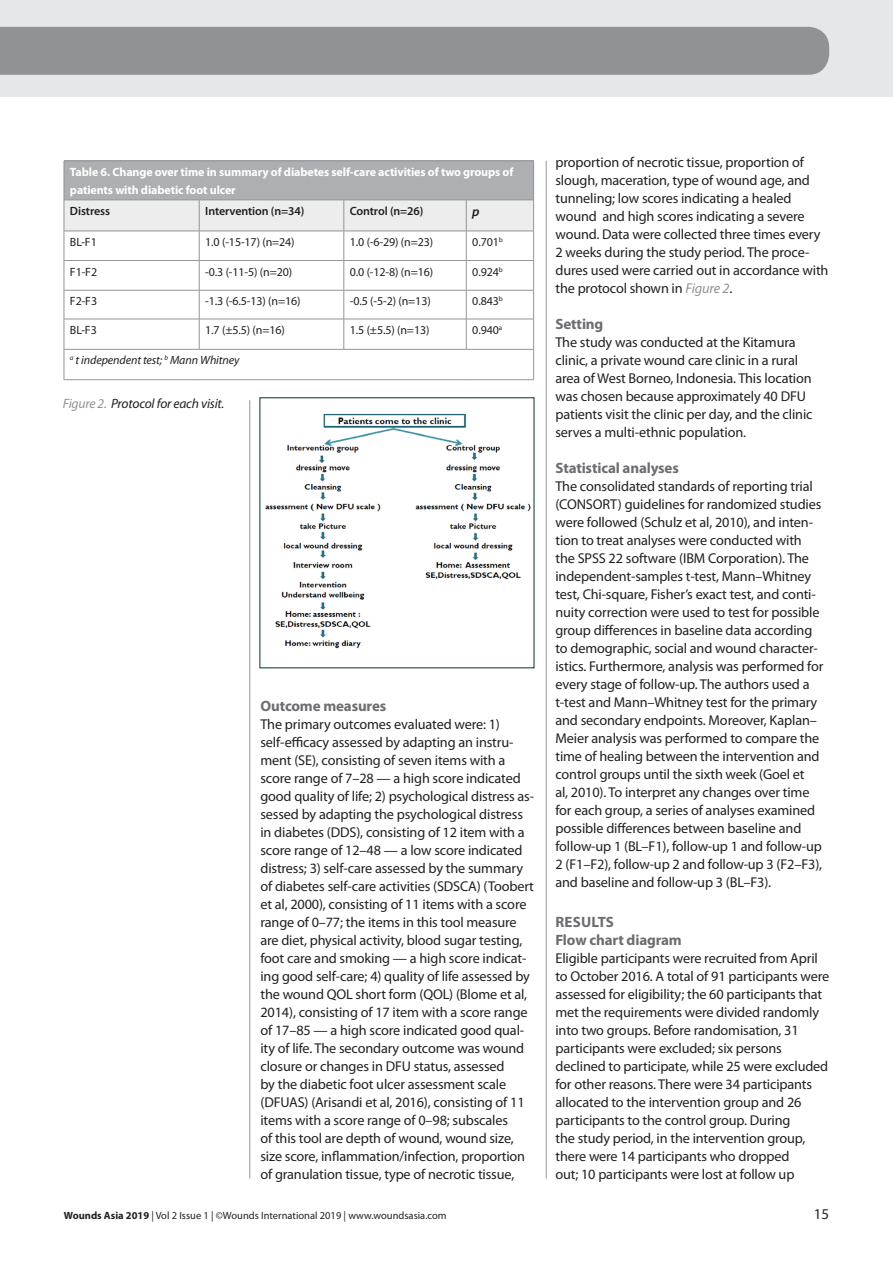
<style>
.page{position:relative;width:893px;height:1263px;background:#fff}
.page>*{position:absolute;margin:0;border:0;box-sizing:border-box;transform-origin:0 0}
.t1{font:700 15px/18px "Myriad Pro";letter-spacing:-.01em;color:#6c6d70}
.t2{font:15px "Myriad Pro";color:#231f20}
.t3{font:14.25px/18px "Myriad Pro";letter-spacing:-.01em;color:#231f20}
.t4{font:italic 13.5px "Myriad Pro";letter-spacing:-.015em;color:#231f20}
.t5{font:italic 600 13.5px "Myriad Pro";color:#231f20}
.t6{font:12px "Myriad Pro";letter-spacing:-.01em;color:#231f20}
.t7{font:700 12px/18px "Myriad Pro";letter-spacing:-.01em;color:#fff}
.t8{font:600 12px "Myriad Pro";letter-spacing:-.01em;color:#231f20}
.t9{font:italic 12px "Myriad Pro";letter-spacing:-.01em;color:#231f20}
.t10{font:10.5px "Myriad Pro";color:#231f20}
.s1{color:#919295}
.s2{font-style:italic;color:#919295}
.s3{font-weight:700}
</style>
<div class="page">
<hr style="left:546px;top:161px;width:1px;height:1018px;background:#939598">
<hr style="left:250px;top:400px;width:1px;height:779px;background:#939598">
<div style="left:0;top:0;width:893px;height:97px;background:#e6e7e9"></div>
<div style="left:0;top:27px;width:829px;height:48px;background:#919295"></div>
<div style="left:64px;top:161px;width:470px;height:39px;background:#aeafb3"></div>
<hr style="left:64px;top:161px;width:135px;height:1px;background:#939598">
<hr style="left:64px;top:161px;width:1px;height:39px;background:#939598">
<hr style="left:199px;top:161px;width:145px;height:1px;background:#939598">
<hr style="left:344px;top:161px;width:122px;height:1px;background:#939598">
<hr style="left:466px;top:161px;width:68px;height:1px;background:#939598">
<hr style="left:533px;top:161px;width:1px;height:39px;background:#939598">
<svg style="left:64px;top:200px;width:470px;height:119px"></svg>
<hr style="left:64px;top:319px;width:135px;height:1px;background:#939598">
<hr style="left:64px;top:319px;width:1px;height:30px;background:#939598">
<hr style="left:199px;top:319px;width:145px;height:1px;background:#939598">
<hr style="left:199px;top:319px;width:1px;height:30px;background:#939598">
<hr style="left:344px;top:319px;width:122px;height:1px;background:#939598">
<hr style="left:344px;top:319px;width:1px;height:30px;background:#939598">
<hr style="left:466px;top:319px;width:68px;height:1px;background:#939598">
<hr style="left:466px;top:319px;width:1px;height:30px;background:#939598">
<hr style="left:533px;top:319px;width:1px;height:30px;background:#939598">
<hr style="left:64px;top:349px;width:135px;height:1px;background:#939598">
<svg style="left:64px;top:350px;width:1px;height:29px"></svg>
<hr style="left:199px;top:349px;width:145px;height:1px;background:#939598">
<hr style="left:344px;top:349px;width:122px;height:1px;background:#939598">
<hr style="left:466px;top:349px;width:68px;height:1px;background:#939598">
<svg style="left:533px;top:350px;width:1px;height:29px"></svg>
<hr style="left:64px;top:379px;width:135px;height:1px;background:#939598">
<hr style="left:199px;top:379px;width:145px;height:1px;background:#939598">
<hr style="left:344px;top:379px;width:122px;height:1px;background:#939598">
<hr style="left:466px;top:379px;width:68px;height:1px;background:#939598">
<img style="left:265px;top:413px;width:266px;height:236px">
<p class="t7" style="left:70px;top:162px;width:445px">Table 6. Change over time in summary of diabetes self-care activities of two groups of patients with diabetic foot ulcer</p>
<p class="t8" style="left:70px;top:203px;width:42px">Distress</p>
<p class="t8" style="left:205px;top:203px;width:101px">Intervention (n=34)</p>
<p class="t8" style="left:350px;top:203px;width:75px">Control (n=26)</p>
<p class="t5" style="left:472px;top:203px;width:9px">p</p>
<p class="t6" style="left:70px;top:235px;width:28px">BL-F1</p>
<p class="t6" style="left:205px;top:235px;width:91px">1.0 (-15-17) (n=24)</p>
<p class="t6" style="left:350px;top:235px;width:85px">1.0 (-6-29) (n=23)</p>
<p class="t6" style="left:472px;top:235px;width:32px">0.701<sup>b</sup></p>
<p class="t6" style="left:70px;top:264px;width:29px">F1-F2</p>
<p class="t6" style="left:205px;top:264px;width:88px">-0.3 (-11-5) (n=20)</p>
<p class="t6" style="left:350px;top:264px;width:85px">0.0 (-12-8) (n=16)</p>
<p class="t6" style="left:472px;top:264px;width:32px">0.924<sup>b</sup></p>
<p class="t6" style="left:70px;top:294px;width:29px">F2-F3</p>
<p class="t6" style="left:205px;top:294px;width:97px">-1.3 (-6.5-13) (n=16)</p>
<p class="t6" style="left:350px;top:294px;width:82px">-0.5 (-5-2) (n=13)</p>
<p class="t6" style="left:472px;top:294px;width:32px">0.843<sup>b</sup></p>
<p class="t6" style="left:70px;top:323px;width:28px">BL-F3</p>
<p class="t6" style="left:205px;top:323px;width:81px">1.7 (±5.5) (n=16)</p>
<p class="t6" style="left:350px;top:323px;width:81px">1.5 (±5.5) (n=13)</p>
<p class="t6" style="left:472px;top:323px;width:31px">0.940<sup>a</sup></p>
<p class="t9" style="left:70px;top:353px;width:171px"><sup>a</sup> t independent test; <sup>b</sup> Mann Whitney</p>
<p class="t4" style="left:63px;top:395px;width:163px"><span class="s1">Figure 2.</span> Protocol for each visit.</p>
<p class="t1" style="left:260px;top:696px;width:127px">Outcome measures</p>
<p class="t3" style="left:260px;top:715px;width:275px">The primary outcomes evaluated were: 1) self-efficacy assessed by adapting an instru&shy;ment (SE), consisting of seven items with a score range of 7–28 — a high score indicated good quality of life; 2) psychological distress as&shy;sessed by adapting the psychological distress in diabetes (DDS), consisting of 12 item with a score range of 12–48 — a low score indicated distress; 3) self-care assessed by the summary of diabetes self-care activities (SDSCA) (Toobert et al, 2000), consisting of 11 items with a score range of 0–77; the items in this tool measure are diet, physical activity, blood sugar testing, foot care and smoking — a high score indicat&shy;ing good self-care; 4) quality of life assessed by the wound QOL short form (QOL) (Blome et al, 2014), consisting of 17 item with a score range of 17–85 — a high score indicated good qual&shy;ity of life. The secondary outcome was wound closure or changes in DFU status, assessed<br>by the diabetic foot ulcer assessment scale (DFUAS) (Arisandi et al, 2016), consisting of 11 items with a score range of 0–98; subscales<br>of this tool are depth of wound, wound size, size score, inflammation/infection, proportion of granulation tissue, type of necrotic tissue,</p>
<p class="t3" style="left:555px;top:153px;width:275px">proportion of necrotic tissue, proportion of slough, maceration, type of wound age, and tunneling; low scores indicating a healed wound and high scores indicating a severe wound. Data were collected three times every 2 weeks during the study period. The proce&shy;dures used were carried out in accordance with the protocol shown in <span class="s2">Figure 2</span>.</p>
<p class="t1" style="left:555px;top:315px;width:49px">Setting</p>
<p class="t3" style="left:555px;top:333px;width:259px">The study was conducted at the Kitamura clinic, a private wound care clinic in a rural area of West Borneo, Indonesia. This location was chosen because approximately 40 DFU patients visit the clinic per day, and the clinic serves a multi-ethnic population.</p>
<p class="t1" style="left:555px;top:459px;width:125px">Statistical analyses</p>
<p class="t3" style="left:555px;top:477px;width:269px">The consolidated standards of reporting trial (CONSORT) guidelines for randomized studies were followed (Schulz et al, 2010), and inten&shy;tion to treat analyses were conducted with the SPSS 22 software (IBM Corporation). The independent-samples t-test, Mann–Whitney test, Chi-square, Fisher’s exact test, and conti&shy;nuity correction were used to test for possible group differences in baseline data according to demographic, social and wound character&shy;istics. Furthermore, analysis was performed for every stage of follow-up. The authors used a t-test and Mann–Whitney test for the primary and secondary endpoints. Moreover, Kaplan– Meier analysis was performed to compare the time of healing between the intervention and control groups until the sixth week (Goel et<br>al, 2010). To interpret any changes over time for each group, a series of analyses examined possible differences between baseline and follow-up 1 (BL–F1), follow-up 1 and follow-up 2 (F1–F2), follow-up 2 and follow-up 3 (F2–F3), and baseline and follow-up 3 (BL–F3).</p>
<p class="t1" style="left:555px;top:912px;width:128px">RESULTS<br>Flow chart diagram</p>
<p class="t3" style="left:555px;top:949px;width:275px">Eligible participants were recruited from April to October 2016. A total of 91 participants were assessed for eligibility; the 60 participants that met the requirements were divided randomly into two groups. Before randomisation, 31 participants were excluded; six persons declined to participate, while 25 were excluded for other reasons. There were 34 participants allocated to the intervention group and 26 participants to the control group. During<br>the study period, in the intervention group, there were 14 participants who dropped<br>out; 10 participants were lost at follow up</p>
<p class="t10" style="left:64px;top:1208px;width:384px"><span class="s3">Wounds Asia 2019</span> | Vol 2 Issue 1 | ©Wounds International 2019 | www.woundsasia.com</p>
<p class="t2" style="left:814px;top:1204px;width:17px">15</p>
</div>
